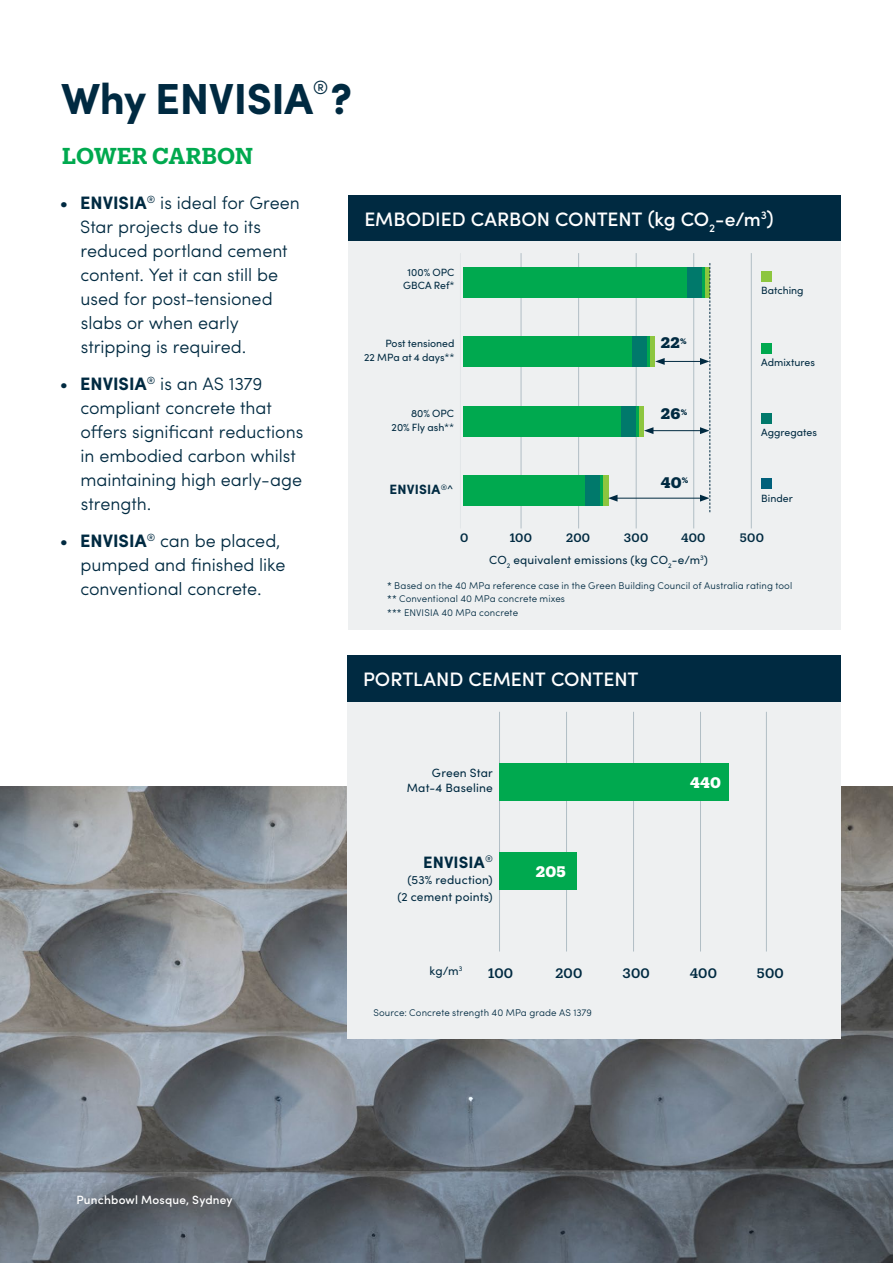
<style>
.page{position:relative;width:893px;height:1263px;background:#fff}
.page>*{position:absolute;margin:0;border:0;box-sizing:border-box;transform-origin:0 0}
.t1{font:700 43.5px "Sofia Pro";letter-spacing:-.01em;color:#002a41}
.t2{font:600 22.5px "Produkt";letter-spacing:.005em;color:#00a94f}
.t3{font:500 19.5px "Sofia Pro";color:#fff}
.t4{font:300 19.2px "Sofia Pro";color:#002a41}
.t5{font:300 18px/24px "Sofia Pro";letter-spacing:-.005em;color:#002a41}
.t6{font:700 16.5px "Sofia Pro";letter-spacing:.005em;color:#002a41}
.t7{font:700 15px "Produkt";color:#002a41}
.t8{font:700 15px "Produkt";letter-spacing:.01em;color:#fff}
.t9{font:500 13.5px "Produkt";letter-spacing:.015em;color:#002a41}
.t10{font:700 13.5px "Sofia Pro";letter-spacing:.015em;color:#002a41}
.t11{font:12px/15px "Sofia Pro";letter-spacing:.015em;color:#002a41;text-align:right}
.t12{font:500 12px "Sofia Pro";letter-spacing:.015em;color:#fff}
.t13{font:500 12px "Produkt";letter-spacing:.02em;color:#002a41}
.t14{font:11.85px "Sofia Pro";letter-spacing:.015em;color:#002a41}
.t15{font:10.5px/13.5px "Sofia Pro";color:#002a41;text-align:right}
.t16{font:300 9.75px/13.5px "Sofia Pro";letter-spacing:.01em;color:#002a41}
.s1{font-weight:500}
.s2{font-weight:700}
.s3{font-weight:400}
.s4{font-family:"Produkt";font-weight:400;font-size:12px}
</style>
<div class="page">
<img style="left:0;top:787px;width:893px;height:476px">
<div style="left:347px;top:655px;width:494px;height:383px;background:#eef0f1"></div>
<hr style="left:633px;top:712px;width:1px;height:239px;background:#b1bec5">
<hr style="left:499px;top:712px;width:1px;height:239px;background:#b1bec5">
<hr style="left:566px;top:712px;width:1px;height:239px;background:#b1bec5">
<hr style="left:700px;top:712px;width:1px;height:239px;background:#b1bec5">
<hr style="left:766px;top:712px;width:1px;height:239px;background:#b1bec5">
<div style="left:499px;top:852px;width:78px;height:37px;background:#00a94f"></div>
<div style="left:499px;top:763px;width:230px;height:38px;background:#00a94f"></div>
<div style="left:347px;top:655px;width:494px;height:47px;background:#002a41"></div>
<div style="left:348px;top:196px;width:493px;height:434px;background:#eef0f1"></div>
<div style="left:348px;top:196px;width:493px;height:45px;background:#002a41"></div>
<div style="left:761px;top:271px;width:11px;height:11px;background:#8dc63f"></div>
<div style="left:761px;top:343px;width:11px;height:11px;background:#00a94f"></div>
<div style="left:761px;top:478px;width:11px;height:11px;background:#00607b"></div>
<div style="left:761px;top:413px;width:11px;height:11px;background:#00796b"></div>
<hr style="left:751px;top:253px;width:1px;height:275px;background:#b1bec5">
<hr style="left:693px;top:253px;width:1px;height:275px;background:#b1bec5">
<hr style="left:636px;top:253px;width:1px;height:275px;background:#b1bec5">
<hr style="left:578px;top:253px;width:1px;height:275px;background:#b1bec5">
<hr style="left:521px;top:253px;width:1px;height:275px;background:#b1bec5">
<hr style="left:460px;top:253px;width:1px;height:275px;background:#e2e6e8">
<div style="left:463px;top:407px;width:159px;height:30px;background:#00a94f"></div>
<div style="left:463px;top:475px;width:132px;height:30px;background:#00a94f"></div>
<div style="left:463px;top:337px;width:170px;height:30px;background:#00a94f"></div>
<div style="left:463px;top:267px;width:224px;height:30px;background:#00a94f"></div>
<div style="left:603px;top:475px;width:5px;height:30px;background:#8dc63f"></div>
<hr style="left:600px;top:475px;width:3px;height:30px;background:#00a94f">
<div style="left:585px;top:475px;width:15px;height:30px;background:#00796b"></div>
<div style="left:639px;top:407px;width:5px;height:30px;background:#8dc63f"></div>
<hr style="left:636px;top:407px;width:3px;height:30px;background:#00a94f">
<div style="left:621px;top:407px;width:15px;height:30px;background:#00796b"></div>
<div style="left:649px;top:337px;width:5px;height:30px;background:#8dc63f"></div>
<hr style="left:647px;top:337px;width:2px;height:30px;background:#00a94f">
<div style="left:632px;top:337px;width:15px;height:30px;background:#00796b"></div>
<div style="left:687px;top:267px;width:15px;height:30px;background:#00796b"></div>
<hr style="left:662px;top:361px;width:40px;height:1px;background:#002a41">
<svg style="left:655px;top:358px;width:10px;height:7px"></svg>
<hr style="left:651px;top:430px;width:51px;height:1px;background:#002a41">
<svg style="left:644px;top:427px;width:9px;height:7px"></svg>
<hr style="left:615px;top:498px;width:87px;height:1px;background:#002a41">
<svg style="left:608px;top:495px;width:9px;height:7px"></svg>
<svg style="left:700px;top:263px;width:10px;height:249px"></svg>
<p class="t4" style="left:313px;top:73px;width:17px">®</p>
<h1 class="t1" style="left:62px;top:66px;width:292px">Why ENVISIA ?</h1>
<p class="t2" style="left:62px;top:140px;width:192px">LOWER CARBON</p>
<p class="t5" style="left:80px;top:190px;width:221px;text-indent:-20px"><span class="s1">•</span> <span class="s2">ENVISIA</span><sup>®</sup> is ideal for Green<br>Star projects due to its reduced portland cement content. Yet it can still be used for post-tensioned slabs or when early stripping is required.</p>
<p class="t5" style="left:80px;top:370px;width:224px;text-indent:-21px"><span class="s3">•</span> <span class="s2">ENVISIA</span><sup>®</sup> is an AS 1379 compliant concrete that offers significant reductions in embodied carbon whilst maintaining high early-age strength.</p>
<p class="t5" style="left:80px;top:527px;width:207px;text-indent:-21px"><span class="s3">•</span> <span class="s2">ENVISIA</span><sup>®</sup> can be placed, pumped and finished like conventional concrete.</p>
<p class="t3" style="left:364px;top:204px;width:411px">EMBODIED CARBON CONTENT (kg CO<sub>2</sub>-e/m<sup>3</sup>)</p>
<p class="t15" style="left:403px;top:265px;width:53px;text-align:center">100% OPC<br>GBCA Ref*</p>
<p class="t15" style="left:364px;top:336px;width:92px">Post tensioned<br>22 MPa at 4 days**</p>
<p class="t15" style="left:392px;top:406px;width:64px">80% OPC<br>20% Fly ash**</p>
<p class="t10" style="left:389px;top:479px;width:65px">ENVISIA<sup>®</sup><span class="s4">^</span></p>
<p class="t7" style="left:661px;top:332px;width:27px">22<sup>%</sup></p>
<p class="t7" style="left:661px;top:403px;width:28px">26<sup>%</sup></p>
<p class="t7" style="left:661px;top:472px;width:29px">40<sup>%</sup></p>
<p class="t15" style="left:761px;top:283px;width:44px">Batching</p>
<p class="t15" style="left:761px;top:355px;width:55px">Admixtures</p>
<p class="t15" style="left:761px;top:424px;width:57px">Aggregates</p>
<p class="t15" style="left:761px;top:490px;width:33px">Binder</p>
<p class="t13" style="left:460px;top:530px;width:10px">0</p>
<p class="t13" style="left:510px;top:530px;width:24px">100</p>
<p class="t13" style="left:566px;top:529px;width:25px">200</p>
<p class="t13" style="left:624px;top:530px;width:26px">300</p>
<p class="t13" style="left:681px;top:530px;width:26px">400</p>
<p class="t13" style="left:740px;top:530px;width:26px">500</p>
<p class="t16" style="left:387px;top:578px;width:407px">* Based on the 40 MPa reference case in the Green Building Council of Australia rating tool ** Conventional 40 MPa concrete mixes<br>*** ENVISIA 40 MPa concrete</p>
<p class="t14" style="left:489px;top:551px;width:220px">CO<sub>2</sub> equivalent emissions (kg CO<sub>2</sub>-e/m<sup>3</sup>)</p>
<p class="t3" style="left:363px;top:664px;width:277px">PORTLAND CEMENT CONTENT</p>
<p class="t11" style="left:407px;top:765px;width:88px">Green Star<br>Mat-4 Baseline</p>
<p class="t6" style="left:423px;top:849px;width:71px">ENVISIA<sup>®</sup></p>
<p class="t11" style="left:397px;top:871px;width:97px;line-height:16.5px">(53% reduction) (2 cement points)</p>
<p class="t8" style="left:536px;top:861px;width:31px">205</p>
<p class="t8" style="left:690px;top:772px;width:32px">440</p>
<p class="t11" style="left:430px;top:963px;width:34px">kg/m<sup>3</sup></p>
<p class="t9" style="left:488px;top:964px;width:26px">100</p>
<p class="t9" style="left:555px;top:964px;width:28px">200</p>
<p class="t9" style="left:623px;top:964px;width:29px">300</p>
<p class="t9" style="left:690px;top:964px;width:29px">400</p>
<p class="t9" style="left:757px;top:964px;width:28px">500</p>
<p class="t16" style="left:373px;top:1005px;width:220px">Source: Concrete strength 40 MPa grade AS 1379</p>
<p class="t12" style="left:77px;top:1191px;width:158px">Punchbowl Mosque, Sydney</p>
</div>
